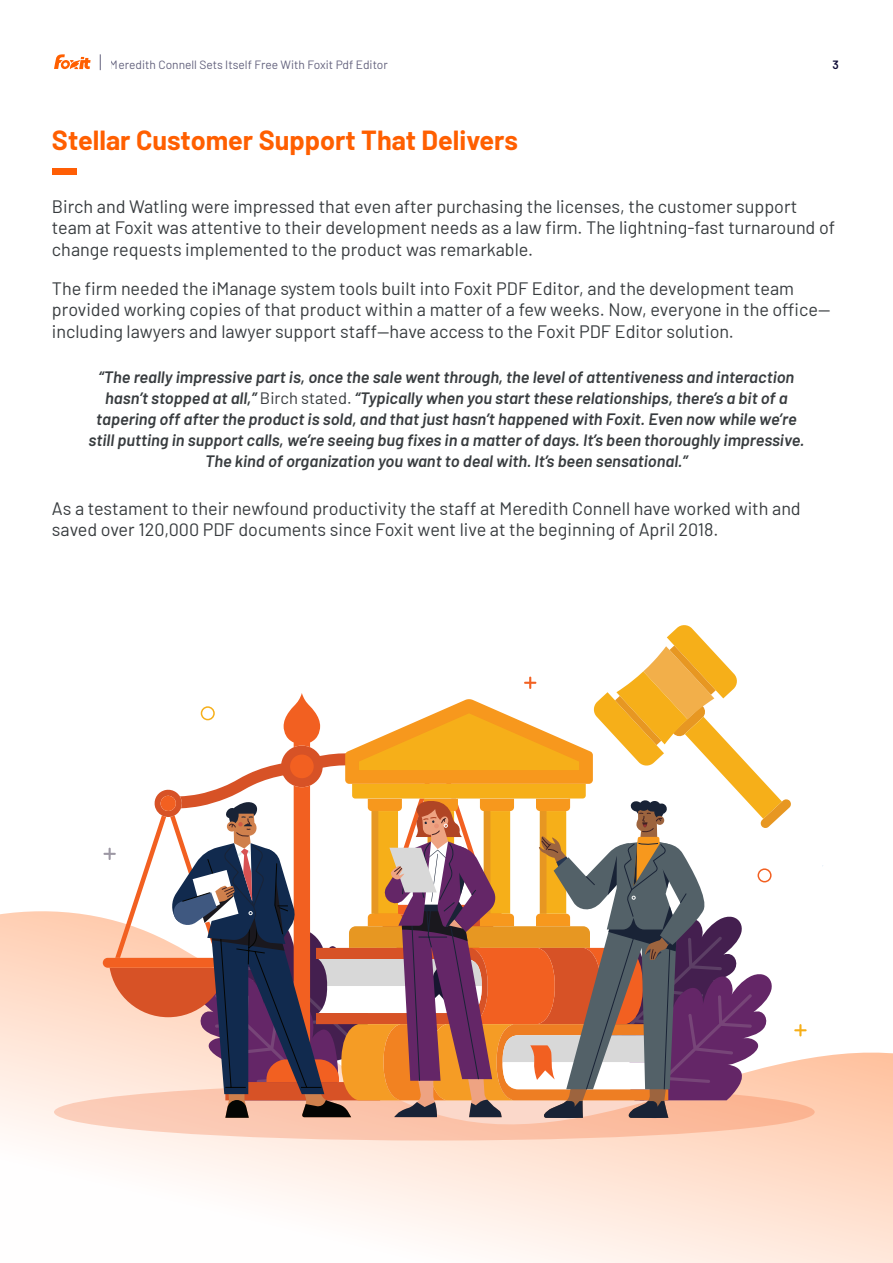
<style>
.page{position:relative;width:893px;height:1263px;background:#fff}
.page>*{position:absolute;margin:0;border:0;box-sizing:border-box;transform-origin:0 0}
.t1{font:700 27px "Barlow";color:#ff5f00}
.t2{font:18px/21.6px "Barlow";color:#383c3f}
.t3{font:italic 600 16.5px/21px "Barlow";color:#383c3f;text-align:center}
.t4{font:12px "Barlow";color:#0e0c36}
.t5{font:600 12px "Barlow";color:#0e0c36}
.s1{font-weight:400;font-style:normal}
</style>
<div class="page">
<div style="left:52px;top:168px;width:25px;height:6px;background:#ff5e05"></div>
<svg style="left:0;top:911px;width:893px;height:352px"></svg>
<svg style="left:54px;top:625px;width:761px;height:515px"></svg>
<svg style="left:54px;top:54px;width:37px;height:15px"></svg>
<svg style="left:100px;top:54px;width:1px;height:16px"></svg>
<p class="t4" style="left:110px;top:56px;width:279px">Meredith Connell Sets Itself Free With Foxit Pdf Editor</p>
<p class="t5" style="left:833px;top:56px;width:8px">3</p>
<p class="t1" style="left:52px;top:120px;width:467px">Stellar Customer Support That Delivers</p>
<p class="t2" style="left:52px;top:194px;width:785px">Birch and Watling were impressed that even after purchasing the licenses, the customer support team at Foxit was attentive to their development needs as a law firm. The lightning-fast turnaround of change requests implemented to the product was remarkable.</p>
<p class="t2" style="left:52px;top:276px;width:780px">The firm needed the iManage system tools built into Foxit PDF Editor, and the development team provided working copies of that product within a matter of a few weeks. Now, everyone in the office— including lawyers and lawyer support staff—have access to the Foxit PDF Editor solution.</p>
<p class="t3" style="left:89px;top:365px;width:717px">“The really impressive part is, once the sale went through, the level of attentiveness and interaction hasn’t stopped at all,” <span class="s1">Birch stated.</span> “Typically when you start these relationships, there’s a bit of a tapering off after the product is sold, and that just hasn’t happened with Foxit. Even now while we’re still putting in support calls, we’re seeing bug fixes in a matter of days. It’s been thoroughly impressive.<br>The kind of organization you want to deal with. It’s been sensational.”</p>
<p class="t2" style="left:52px;top:496px;width:750px">As a testament to their newfound productivity the staff at Meredith Connell have worked with and saved over 120,000 PDF documents since Foxit went live at the beginning of April 2018.</p>
</div>
